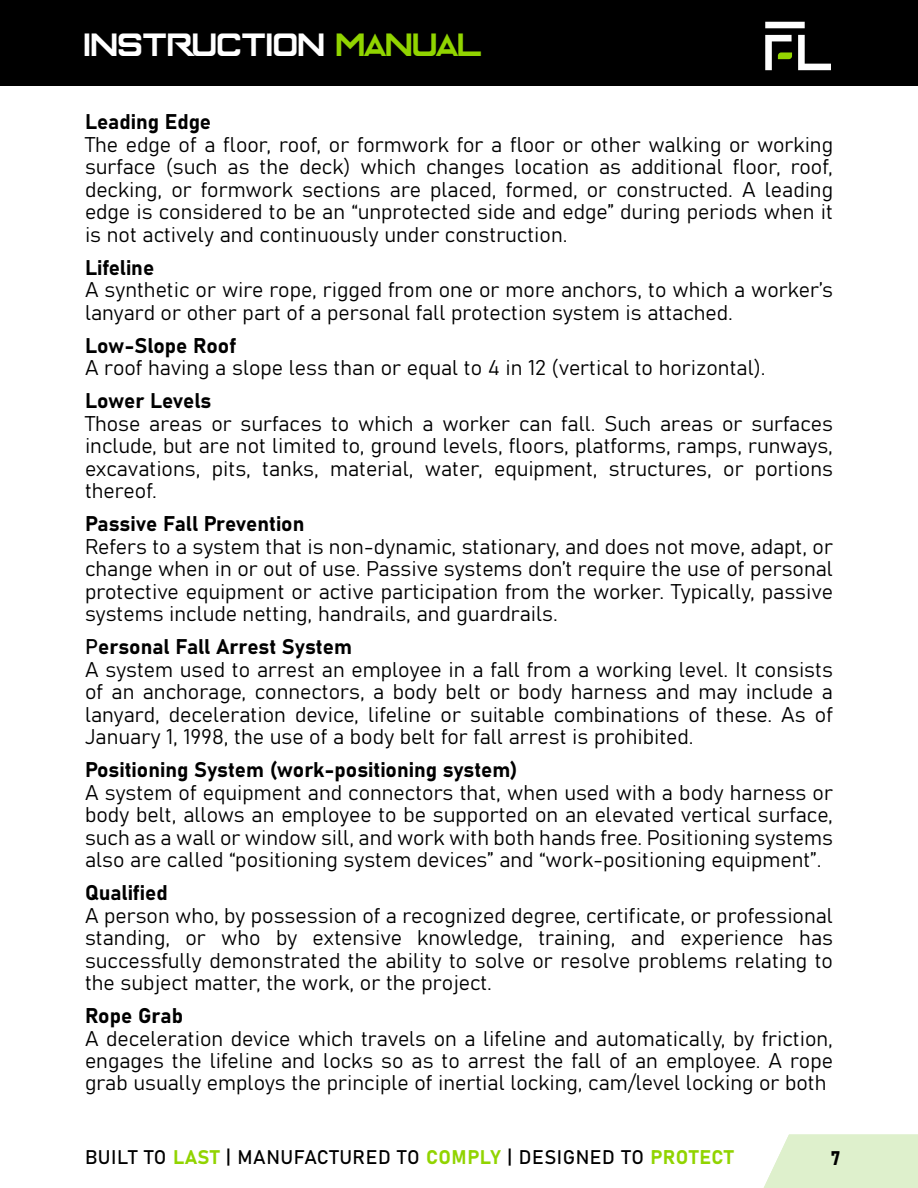
<style>
.page{position:relative;width:918px;height:1188px;background:#fff}
.page>*{position:absolute;margin:0;border:0;box-sizing:border-box;transform-origin:0 0}
.t1{font:36px "Enter The Grid";color:#fff}
.t2{font:21px/22.5px "Bahnschrift";color:#000}
.t3{font:19.5px "Bahnschrift";letter-spacing:.03em;color:#000}
.s1{color:#91d400}
</style>
<div class="page">
<div style="left:0;top:0;width:918px;height:85px;background:#000"></div>
<svg style="left:765px;top:22px;width:66px;height:48px"></svg>
<svg style="left:764px;top:1135px;width:154px;height:53px;background:#e0f1d0"></svg>
<h1 class="t1" style="left:85px;top:33px;width:400px">INSTRUCTION <span class="s1">MANUAL</span></h1>
<p class="t2" style="left:85px;top:109px;width:750px">Leading Edge<br>The edge of a floor, roof, or formwork for a floor or other walking or working surface (such as the deck) which changes location as additional floor, roof, decking, or formwork sections are placed, formed, or constructed. A leading edge is considered to be an “unprotected side and edge” during periods when it is not actively and continuously under construction.</p>
<p class="t2" style="left:85px;top:255px;width:749px">Lifeline<br>A synthetic or wire rope, rigged from one or more anchors, to which a worker’s lanyard or other part of a personal fall protection system is attached.</p>
<p class="t2" style="left:85px;top:333px;width:682px">Low-Slope Roof<br>A roof having a slope less than or equal to 4 in 12 (vertical to horizontal).</p>
<p class="t2" style="left:85px;top:388px;width:750px">Lower Levels<br>Those areas or surfaces to which a worker can fall. Such areas or surfaces include, but are not limited to, ground levels, floors, platforms, ramps, runways, excavations, pits, tanks, material, water, equipment, structures, or portions thereof.</p>
<p class="t2" style="left:85px;top:511px;width:749px">Passive Fall Prevention<br>Refers to a system that is non-dynamic, stationary, and does not move, adapt, or change when in or out of use. Passive systems don’t require the use of personal protective equipment or active participation from the worker. Typically, passive systems include netting, handrails, and guardrails.</p>
<p class="t2" style="left:85px;top:634px;width:749px">Personal Fall Arrest System<br>A system used to arrest an employee in a fall from a working level. It consists of an anchorage, connectors, a body belt or body harness and may include a lanyard, deceleration device, lifeline or suitable combinations of these. As of January 1, 1998, the use of a body belt for fall arrest is prohibited.</p>
<p class="t2" style="left:85px;top:757px;width:750px">Positioning System (work-positioning system)<br>A system of equipment and connectors that, when used with a body harness or body belt, allows an employee to be supported on an elevated vertical surface, such as a wall or window sill, and work with both hands free. Positioning systems also are called “positioning system devices” and “work-positioning equipment”.</p>
<p class="t2" style="left:85px;top:880px;width:750px">Qualified<br>A person who, by possession of a recognized degree, certificate, or professional standing, or who by extensive knowledge, training, and experience has successfully demonstrated the ability to solve or resolve problems relating to the subject matter, the work, or the project.</p>
<p class="t2" style="left:85px;top:1003px;width:749px">Rope Grab<br>A deceleration device which travels on a lifeline and automatically, by friction, engages the lifeline and locks so as to arrest the fall of an employee. A rope grab usually employs the principle of inertial locking, cam/level locking or both</p>
<p class="t3" style="left:85px;top:1142px;width:650px">BUILT TO <span class="s1">LAST</span> | MANUFACTURED TO <span class="s1">COMPLY</span> | DESIGNED TO <span class="s1">PROTECT</span></p>
<p class="t3" style="left:831px;top:1145px;width:12px">71</p>
</div>
